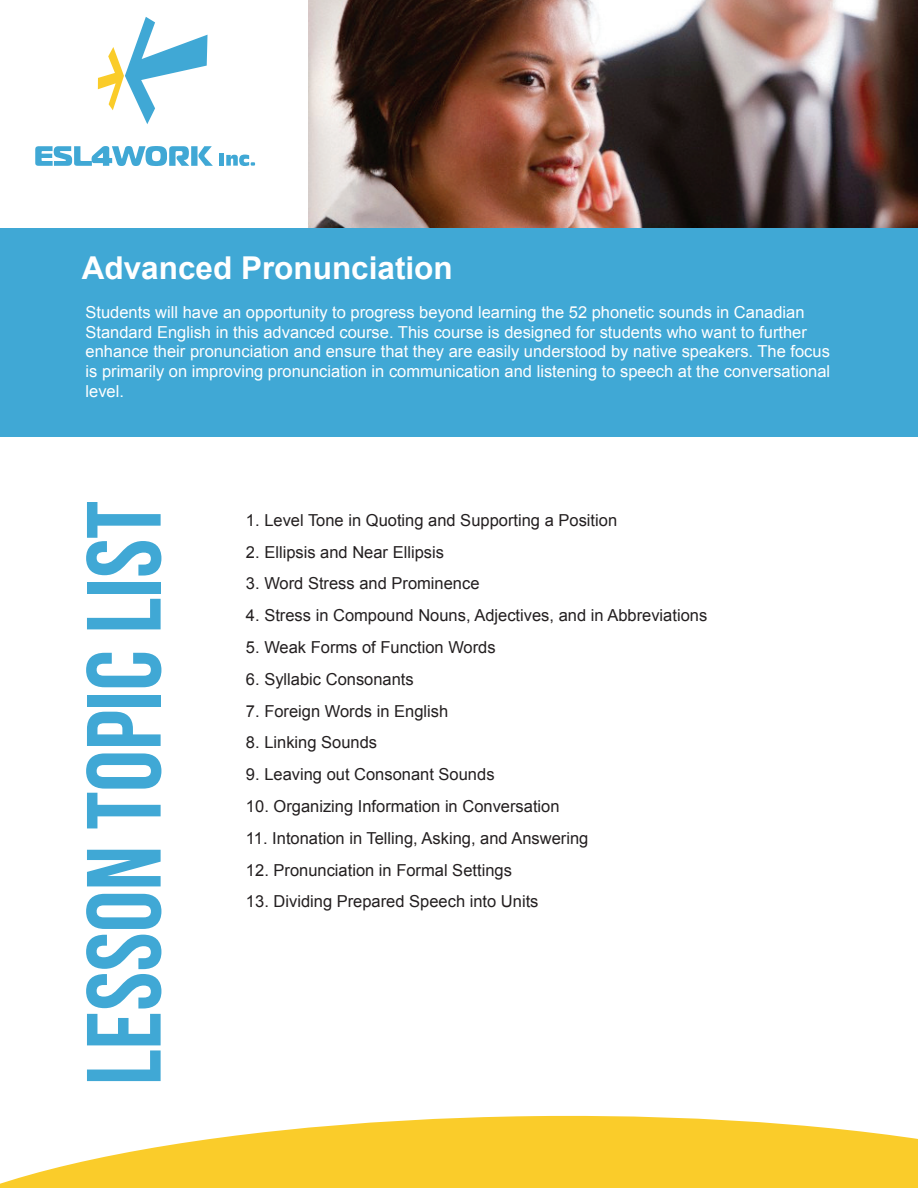
<style>
.page{position:relative;width:918px;height:1188px;background:#fff}
.page>*{position:absolute;margin:0;border:0;box-sizing:border-box;transform-origin:0 0}
.t1{font:105.15px "Bebas Neue";color:#40a8d5}
.t2{font:700 31.5px "Arial";color:#fff}
.t3{font:16.5px "Arial";color:#231f20}
.t4{font:16.5px/19.8px "Arial";color:#fff}
</style>
<div class="page">
<svg style="left:0;top:1115px;width:918px;height:73px;fill:#facc2a"></svg>
<div style="left:0;top:228px;width:918px;height:209px;background:#40a8d5"></div>
<svg style="left:98px;top:17px;width:110px;height:107px"></svg>
<svg style="left:35px;top:146px;width:178px;height:20px"></svg>
<div style="left:219px;top:153px;width:5px;height:13px;background:#40a8d5"></div>
<svg style="left:226px;top:155px;width:29px;height:11px"></svg>
<img style="left:309px;top:0;width:609px;height:228px">
<h2 class="t2" style="left:82px;top:247px;width:373px">Advanced Pronunciation</h2>
<p class="t4" style="left:86px;top:302px;width:746px">Students will have an opportunity to progress beyond learning the 52 phonetic sounds in Canadian Standard English in this advanced course. This course is designed for students who want to further enhance their pronunciation and ensure that they are easily understood by native speakers. The focus is primarily on improving pronunciation in communication and listening to speech at the conversational level.</p>
<h1 class="t1" style="left:67px;top:1085px;width:586px;rotate:-90deg">Lesson Topic List</h1>
<p class="t3" style="left:246px;top:509px;width:373px">1. Level Tone in Quoting and Supporting a Position</p>
<p class="t3" style="left:246px;top:541px;width:200px">2. Ellipsis and Near Ellipsis</p>
<p class="t3" style="left:246px;top:573px;width:235px">3. Word Stress and Prominence</p>
<p class="t3" style="left:246px;top:605px;width:463px">4. Stress in Compound Nouns, Adjectives, and in Abbreviations</p>
<p class="t3" style="left:246px;top:636px;width:251px">5. Weak Forms of Function Words</p>
<p class="t3" style="left:246px;top:668px;width:169px">6. Syllabic Consonants</p>
<p class="t3" style="left:246px;top:700px;width:204px">7. Foreign Words in English</p>
<p class="t3" style="left:246px;top:732px;width:133px">8. Linking Sounds</p>
<p class="t3" style="left:246px;top:764px;width:250px">9. Leaving out Consonant Sounds</p>
<p class="t3" style="left:246px;top:795px;width:315px">10. Organizing Information in Conversation</p>
<p class="t3" style="left:246px;top:827px;width:344px">11. Intonation in Telling, Asking, and Answering</p>
<p class="t3" style="left:246px;top:859px;width:267px">12. Pronunciation in Formal Settings</p>
<p class="t3" style="left:246px;top:891px;width:294px">13. Dividing Prepared Speech into Units</p>
</div>
